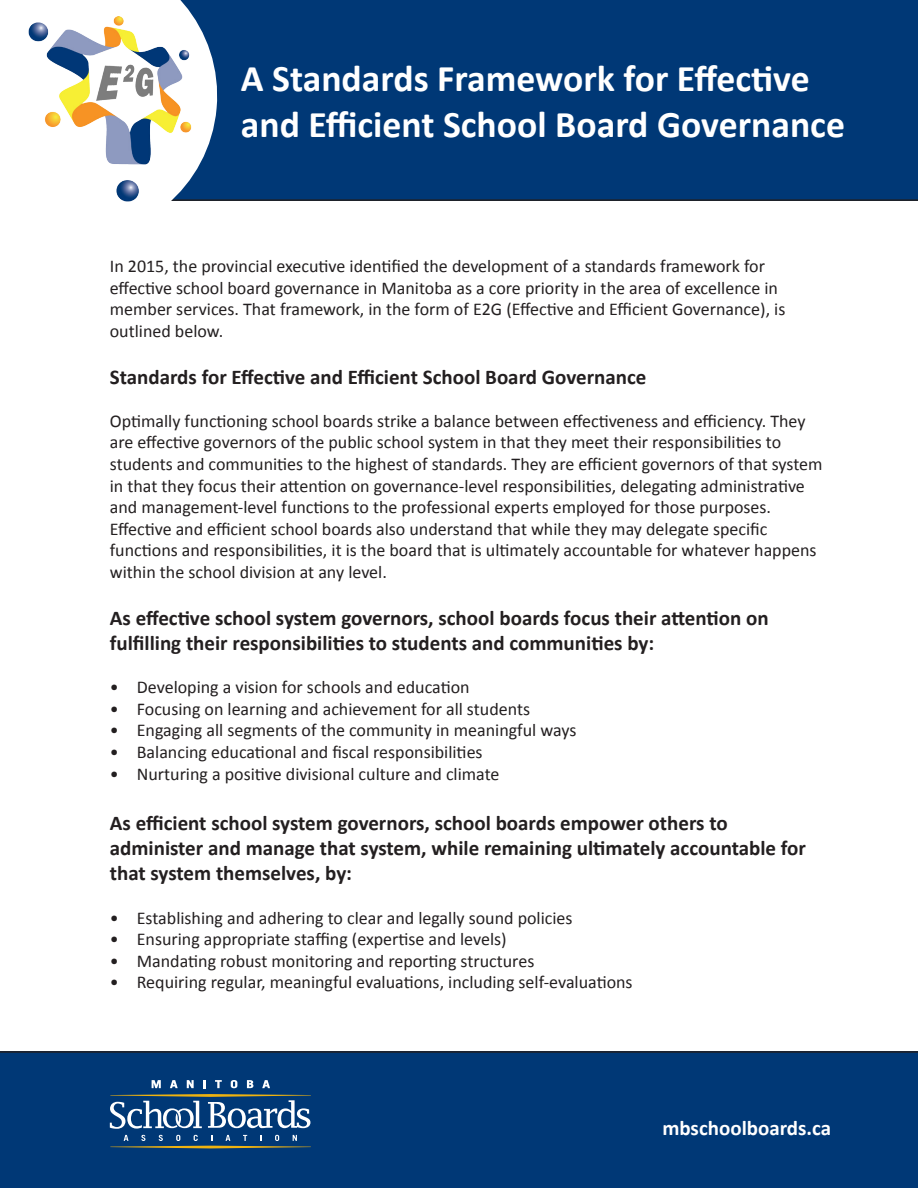
<style>
.page{position:relative;width:918px;height:1188px;background:#fff}
.page>*{position:absolute;margin:0;border:0;box-sizing:border-box;transform-origin:0 0}
.t1{font:700 37.65px/45.3px "Calibri";color:#fff}
.t2{font:700 21px/25.2px "Calibri";color:#231f20}
.t3{font:700 21px "Calibri";color:#fff}
.t4{font:18px/21.6px "Calibri";color:#231f20}
</style>
<div class="page">
<div style="left:223px;top:0;width:695px;height:201px;background:#003876"></div>
<div style="left:0;top:1051px;width:918px;height:137px;background:#003876"></div>
<svg style="left:180px;top:0;width:43px;height:201px;fill:#003876"></svg>
<img style="left:28px;top:16px;width:164px;height:186px">
<svg style="left:152px;top:1080px;width:9px;height:8px"></svg>
<svg style="left:170px;top:1080px;width:8px;height:8px"></svg>
<svg style="left:187px;top:1080px;width:7px;height:8px"></svg>
<svg style="left:204px;top:1080px;width:2px;height:8px"></svg>
<svg style="left:215px;top:1080px;width:7px;height:8px"></svg>
<svg style="left:231px;top:1080px;width:6px;height:8px"></svg>
<svg style="left:247px;top:1080px;width:6px;height:8px"></svg>
<svg style="left:262px;top:1080px;width:8px;height:8px"></svg>
<svg style="left:110px;top:1135px;width:201px;height:13px;background:#2b5271"></svg>
<svg style="left:110px;top:1094px;width:201px;height:35px"></svg>
<p class="t1" style="left:241px;top:56px;width:606px">A Standards Framework for Effective and Efficient School Board Governance</p>
<p class="t4" style="left:110px;top:255px;width:677px">In 2015, the provincial executive identified the development of a standards framework for effective school board governance in Manitoba as a core priority in the area of excellence in member services. That framework, in the form of E2G (Effective and Efficient Governance), is outlined below.</p>
<p class="t2" style="left:110px;top:364px;width:538px">Standards for Effective and Efficient School Board Governance</p>
<p class="t4" style="left:110px;top:410px;width:714px">Optimally functioning school boards strike a balance between effectiveness and efficiency. They are effective governors of the public school system in that they meet their responsibilities to students and communities to the highest of standards. They are efficient governors of that system in that they focus their attention on governance-level responsibilities, delegating administrative and management-level functions to the professional experts employed for those purposes.<br>Effective and efficient school boards also understand that while they may delegate specific functions and responsibilities, it is the board that is ultimately accountable for whatever happens within the school division at any level.</p>
<p class="t2" style="left:110px;top:605px;width:660px">As effective school system governors, school boards focus their attention on fulfilling their responsibilities to students and communities by:</p>
<p class="t4" style="left:110px;top:676px;width:361px">• Developing a vision for schools and education</p>
<p class="t4" style="left:110px;top:698px;width:422px">• Focusing on learning and achievement for all students</p>
<p class="t4" style="left:110px;top:720px;width:468px">• Engaging all segments of the community in meaningful ways</p>
<p class="t4" style="left:110px;top:741px;width:374px">• Balancing educational and fiscal responsibilities</p>
<p class="t4" style="left:110px;top:763px;width:391px">• Nurturing a positive divisional culture and climate</p>
<p class="t2" style="left:110px;top:810px;width:698px">As efficient school system governors, school boards empower others to administer and manage that system, while remaining ultimately accountable for that system themselves, by:</p>
<p class="t4" style="left:110px;top:907px;width:464px">• Establishing and adhering to clear and legally sound policies</p>
<p class="t4" style="left:110px;top:928px;width:398px">• Ensuring appropriate staffing (expertise and levels)</p>
<p class="t4" style="left:110px;top:950px;width:426px">• Mandating robust monitoring and reporting structures</p>
<p class="t4" style="left:110px;top:972px;width:524px">• Requiring regular, meaningful evaluations, including self-evaluations</p>
<p class="t3" style="left:662px;top:1115px;width:170px">mbschoolboards.ca</p>
</div>
